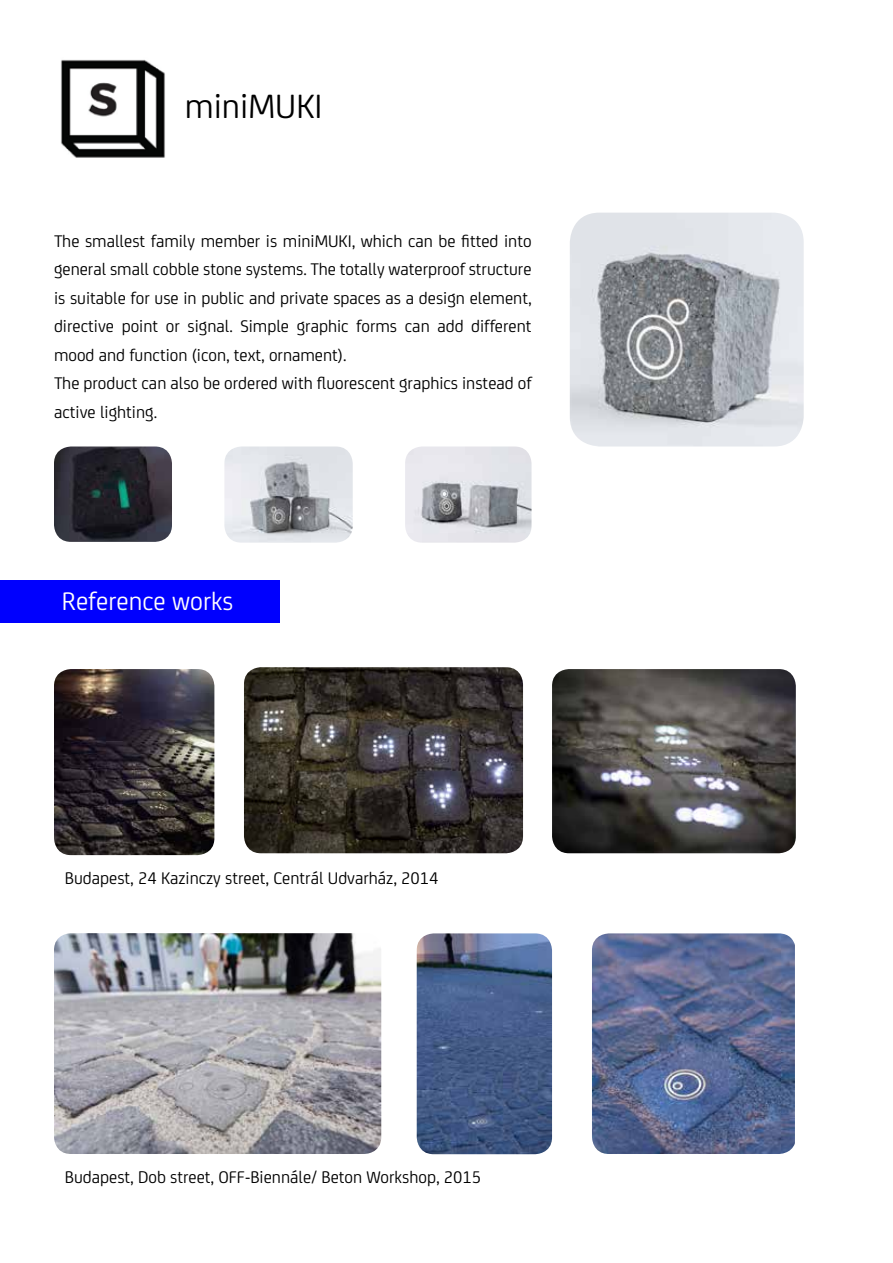
<style>
.page{position:relative;width:893px;height:1263px;background:#fff}
.page>*{position:absolute;margin:0;border:0;box-sizing:border-box;transform-origin:0 0}
.t1{font:36px "FS Joey";color:#000}
.t2{font:27px "FS Joey";color:#fffefd}
.t3{font:18px/28.5px "FS Joey";color:#000}
</style>
<div class="page">
<img style="left:61px;top:59px;width:104px;height:99px">
<img style="left:570px;top:213px;width:234px;height:233px">
<div style="left:0;top:580px;width:279px;height:43px;background:#0000fe"></div>
<img style="left:405px;top:446px;width:126px;height:97px">
<img style="left:224px;top:446px;width:129px;height:97px">
<img style="left:54px;top:446px;width:118px;height:96px">
<img style="left:54px;top:669px;width:160px;height:186px">
<img style="left:244px;top:667px;width:279px;height:186px">
<img style="left:552px;top:669px;width:244px;height:184px">
<img style="left:54px;top:933px;width:327px;height:221px">
<img style="left:417px;top:933px;width:135px;height:221px">
<img style="left:592px;top:933px;width:203px;height:221px">
<h1 class="t1" style="left:185px;top:81px;width:139px">miniMUKI</h1>
<p class="t3" style="left:54px;top:225px;width:479px">The smallest family member is miniMUKI, which can be fitted into general small cobble stone systems. The totally waterproof structure is suitable for use in public and private spaces as a design element, directive point or signal. Simple graphic forms can add different mood and function (icon, text, ornament).<br>The product can also be ordered with fluorescent graphics instead of active lighting.</p>
<h2 class="t2" style="left:62px;top:582px;width:173px">Reference works</h2>
<p class="t3" style="left:65px;top:862px;width:375px">Budapest, 24 Kazinczy street, Centrál Udvarház, 2014</p>
<p class="t3" style="left:65px;top:1162px;width:418px">Budapest, Dob street, OFF-Biennále/ Beton Workshop, 2015</p>
</div>
